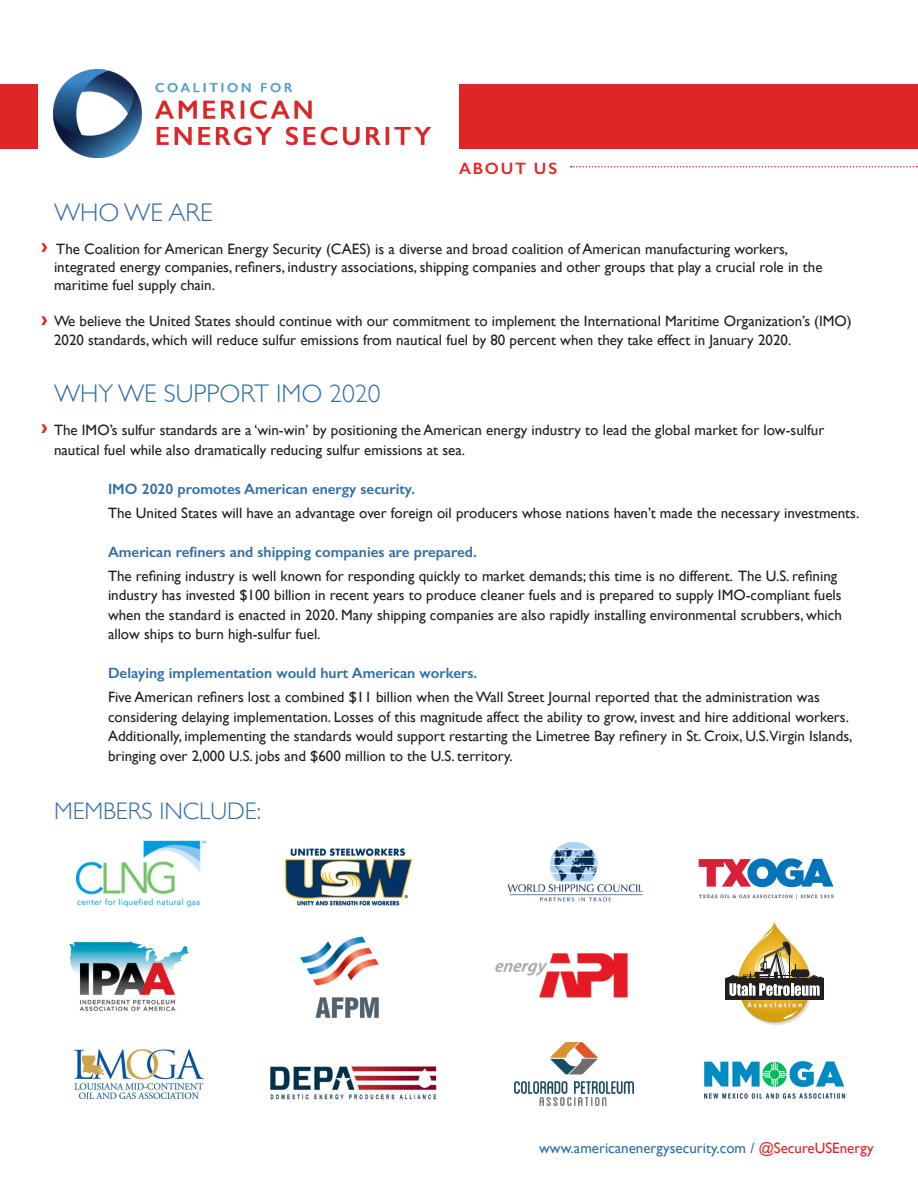
<style>
.page{position:relative;width:918px;height:1188px;background:#fff}
.page>*{position:absolute;margin:0;border:0;box-sizing:border-box;transform-origin:0 0}
.t1{font:300 25.5px "Gill Sans";color:#2f6ea6}
.t2{font:300 24px "Gill Sans";color:#2f6ea6}
.t3{font:700 18px "Gill Sans";color:#e02526}
.t4{font:600 16.5px "Gill Sans";letter-spacing:.11em;color:#e02626}
.t5{font:15px/19.5px "Gill Sans";color:#231f20}
.t6{font:600 15px "Gill Sans";color:#2f6ea6}
.t7{font:15px "Gill Sans";color:#2f6ea6}
.s1{color:#e02526}
</style>
<div class="page">
<div style="left:459px;top:84px;width:459px;height:64px;background:#e02526"></div>
<div style="left:0;top:84px;width:38px;height:64px;background:#e02526"></div>
<img style="left:77px;top:840px;width:129px;height:68px">
<img style="left:74px;top:1050px;width:129px;height:49px">
<img style="left:704px;top:1061px;width:142px;height:38px">
<img style="left:54px;top:69px;width:377px;height:89px">
<svg style="left:571px;top:166px;width:347px;height:2px"></svg>
<img style="left:300px;top:936px;width:79px;height:82px">
<img style="left:285px;top:848px;width:128px;height:58px">
<img style="left:495px;top:953px;width:133px;height:45px">
<img style="left:270px;top:1066px;width:167px;height:34px">
<img style="left:507px;top:841px;width:136px;height:61px">
<img style="left:69px;top:941px;width:120px;height:70px">
<svg style="left:725px;top:922px;width:99px;height:103px"></svg>
<img style="left:514px;top:1042px;width:119px;height:64px">
<img style="left:698px;top:858px;width:136px;height:42px">
<p class="t4" style="left:459px;top:158px;width:100px">ABOUT US</p>
<p class="t1" style="left:54px;top:192px;width:160px">WHO WE ARE</p>
<p class="t5" style="left:56px;top:239px;width:733px">The Coalition for American Energy Security (CAES) is a diverse and broad coalition of American manufacturing workers,</p>
<p class="t5" style="left:54px;top:257px;width:770px">integrated energy companies, refiners, industry associations, shipping companies and other groups that play a crucial role in the</p>
<p class="t5" style="left:54px;top:275px;width:162px">maritime fuel supply chain.</p>
<p class="t5" style="left:54px;top:311px;width:799px">We believe the United States should continue with our commitment to implement the International Maritime Organization’s (IMO)<br>2020 standards, which will reduce sulfur emissions from nautical fuel by 80 percent when they take effect in January 2020.</p>
<p class="t1" style="left:54px;top:374px;width:328px">WHY WE SUPPORT IMO 2020</p>
<p class="t5" style="left:54px;top:420px;width:772px">The IMO’s sulfur standards are a ‘win-win’ by positioning the American energy industry to lead the global market for low-sulfur</p>
<p class="t5" style="left:54px;top:440px;width:413px">nautical fuel while also dramatically reducing sulfur emissions at sea.</p>
<p class="t6" style="left:108px;top:480px;width:309px">IMO 2020 promotes American energy security.</p>
<p class="t5" style="left:108px;top:503px;width:753px">The United States will have an advantage over foreign oil producers whose nations haven’t made the necessary investments.</p>
<p class="t6" style="left:108px;top:543px;width:370px">American refiners and shipping companies are prepared.</p>
<p class="t5" style="left:108px;top:566px;width:735px">The refining industry is well known for responding quickly to market demands; this time is no different. The U.S. refining industry has invested $100 billion in recent years to produce cleaner fuels and is prepared to supply IMO-compliant fuels when the standard is enacted in 2020. Many shipping companies are also rapidly installing environmental scrubbers, which allow ships to burn high-sulfur fuel.</p>
<p class="t6" style="left:108px;top:664px;width:371px">Delaying implementation would hurt American workers.</p>
<p class="t5" style="left:108px;top:687px;width:742px">Five American refiners lost a combined $11 billion when the Wall Street Journal reported that the administration was considering delaying implementation. Losses of this magnitude affect the ability to grow, invest and hire additional workers.</p>
<p class="t5" style="left:108px;top:726px;width:746px">Additionally, implementing the standards would support restarting the Limetree Bay refinery in St. Croix, U.S.Virgin Islands, bringing over 2,000 U.S. jobs and $600 million to the U.S. territory.</p>
<p class="t2" style="left:54px;top:792px;width:208px">MEMBERS INCLUDE:</p>
<p class="t3" style="left:41px;top:232px;width:8px">›</p>
<p class="t3" style="left:41px;top:305px;width:8px">›</p>
<p class="t3" style="left:41px;top:413px;width:8px">›</p>
<p class="t7" style="left:539px;top:1139px;width:336px">www.americanenergysecurity.com / <span class="s1">@SecureUSEnergy</span></p>
</div>
